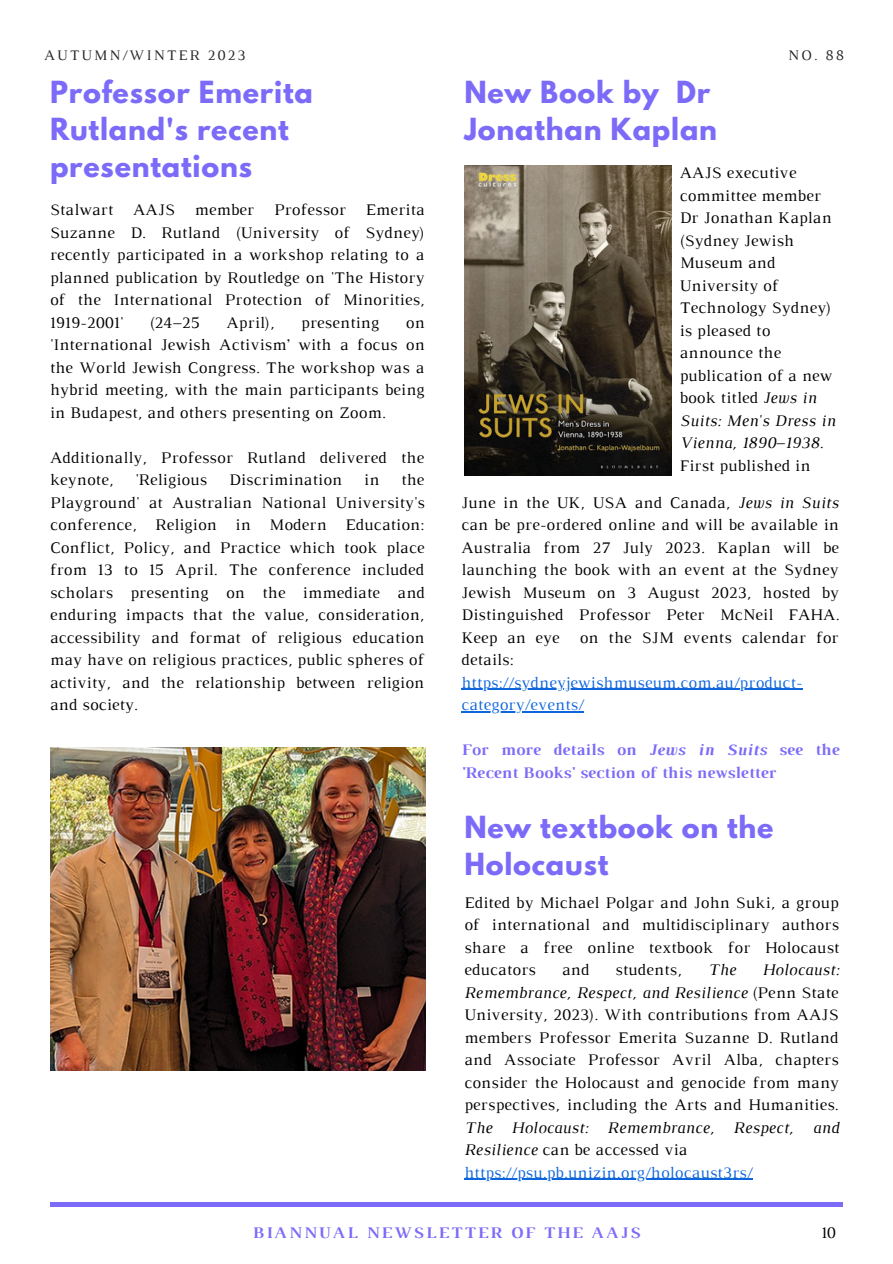
<style>
.page{position:relative;width:893px;height:1264px;background:#fff}
.page>*{position:absolute;margin:0;border:0;box-sizing:border-box;transform-origin:0 0}
.t1{font:700 27px/37px "League Spartan";letter-spacing:.03em;color:#7b6bf8}
.t2{font:16.5px/22.5px "Luthier";letter-spacing:.02em;color:#000;text-align:justify}
.t3{font:16.5px/22.5px "Luthier";letter-spacing:.02em;color:#0e66dd}
.t4{font:700 16.5px/22.5px "Luthier";letter-spacing:.02em;color:#7b6bf8}
.t5{font:700 16.5px "Luthier";letter-spacing:.13em;color:#7b6bf8}
.t6{font:italic 16.5px "Luthier";color:#000}
.t7{font:14.85px "Luthier";letter-spacing:.14em;color:#252525}
.s1{font-style:italic}
</style>
<div class="page">
<hr style="left:50px;top:1202px;width:792px;height:4px;background:#7b6bf8">
<img style="left:50px;top:747px;width:375px;height:323px">
<img style="left:464px;top:165px;width:207px;height:310px">
<hr style="left:461px;top:688px;width:341px;height:1px;background:#0e66dd">
<hr style="left:461px;top:711px;width:123px;height:1px;background:#0e66dd">
<hr style="left:464px;top:1178px;width:288px;height:1px;background:#0e66dd">
<p class="t7" style="left:44px;top:49px;width:203px">AUTUMN/WINTER 2023</p>
<p class="t7" style="left:788px;top:49px;width:57px">NO. 88</p>
<p class="t1" style="left:50px;top:77px;width:264px">Professor Emerita<br>Rutland's recent presentations</p>
<p class="t1" style="left:464px;top:77px;width:254px">New Book by Dr<br>Jonathan Kaplan</p>
<p class="t2" style="left:679px;top:163px;width:157px;text-align:left">AAJS executive committee member<br>Dr Jonathan Kaplan (Sydney Jewish<br>Museum and<br>University of<br>Technology Sydney) is pleased to announce the publication of a new book titled <span class="s1">Jews in<br>Suits: Men's Dress in<br>Vienna, 1890–1938</span>.<br>First published in</p>
<p class="t2" style="left:50px;top:200px;width:376px">Stalwart AAJS member Professor Emerita Suzanne D. Rutland (University of Sydney) recently participated in a workshop relating to a planned publication by Routledge on 'The History of the International Protection of Minorities, 1919-2001'</p>
<p class="t2" style="left:150px;top:312px;width:52px">(24–25</p>
<p class="t2" style="left:226px;top:312px;width:50px">April),</p>
<p class="t2" style="left:301px;top:312px;width:79px">presenting</p>
<p class="t2" style="left:50px;top:312px;width:376px;text-indent:356px">on 'International Jewish Activism’ with a focus on the World Jewish Congress. The workshop was a hybrid meeting, with the main participants being in Budapest, and others presenting on Zoom.</p>
<p class="t2" style="left:50px;top:447px;width:375px">Additionally, Professor Rutland delivered the keynote,</p>
<p class="t2" style="left:135px;top:470px;width:73px">'Religious</p>
<p class="t2" style="left:229px;top:470px;width:114px">Discrimination</p>
<p class="t2" style="left:364px;top:470px;width:17px">in</p>
<p class="t2" style="left:50px;top:470px;width:376px;text-indent:351px">the Playground' at Australian National University's conference, Religion in Modern Education:<br>Conflict, Policy, and Practice which took place from 13 to 15 April. The conference included scholars presenting on the immediate and enduring impacts that the value, consideration, accessibility and format of religious education may have on religious practices, public spheres of activity, and the relationship between religion and society.</p>
<p class="t2" style="left:461px;top:492px;width:379px">June in the UK, USA and Canada, <span class="s1">Jews in Suits </span>can be pre-ordered online and will be available in Australia from 27 July 2023. Kaplan will be launching the book with an event at the Sydney Jewish Museum on 3 August 2023, hosted by Distinguished Professor Peter McNeil FAHA.<br>Keep an eye on the SJM events calendar for details:</p>
<p class="t3" style="left:461px;top:672px;width:342px">https://sydneyjewishmuseum.com.au/product&shy;category/events/</p>
<p class="t4" style="left:461px;top:739px;width:379px">For more details on <span class="s1">Jews in Suits</span> see the 'Recent Books' section of this newsletter</p>
<p class="t1" style="left:464px;top:811px;width:310px">New textbook on the<br>Holocaust</p>
<p class="t2" style="left:464px;top:892px;width:376px">Edited by Michael Polgar and John Suki, a group of international and multidisciplinary authors share a free online textbook for Holocaust educators</p>
<p class="t2" style="left:464px;top:959px;width:376px;text-indent:298px"><span class="s1">Holocaust:<br>Remembrance, Respect, and Resilience</span> (Penn State University, 2023). With contributions from AAJS members Professor Emerita Suzanne D. Rutland and Associate Professor Avril Alba, chapters consider the Holocaust and genocide from many perspectives, including the Arts and Humanities.<br><span class="s1">The Holocaust: Remembrance, Respect, and Resilience</span> can be accessed via</p>
<p class="t3" style="left:464px;top:1162px;width:289px">https://psu.pb.unizin.org/holocaust3rs/</p>
<p class="t2" style="left:562px;top:959px;width:29px">and</p>
<p class="t2" style="left:615px;top:959px;width:68px">students,</p>
<p class="t6" style="left:708px;top:963px;width:29px">The</p>
<p class="t5" style="left:252px;top:1226px;width:389px">BIANNUAL NEWSLETTER OF THE AAJS</p>
<p class="t2" style="left:821px;top:1222px;width:16px">10</p>
</div>
